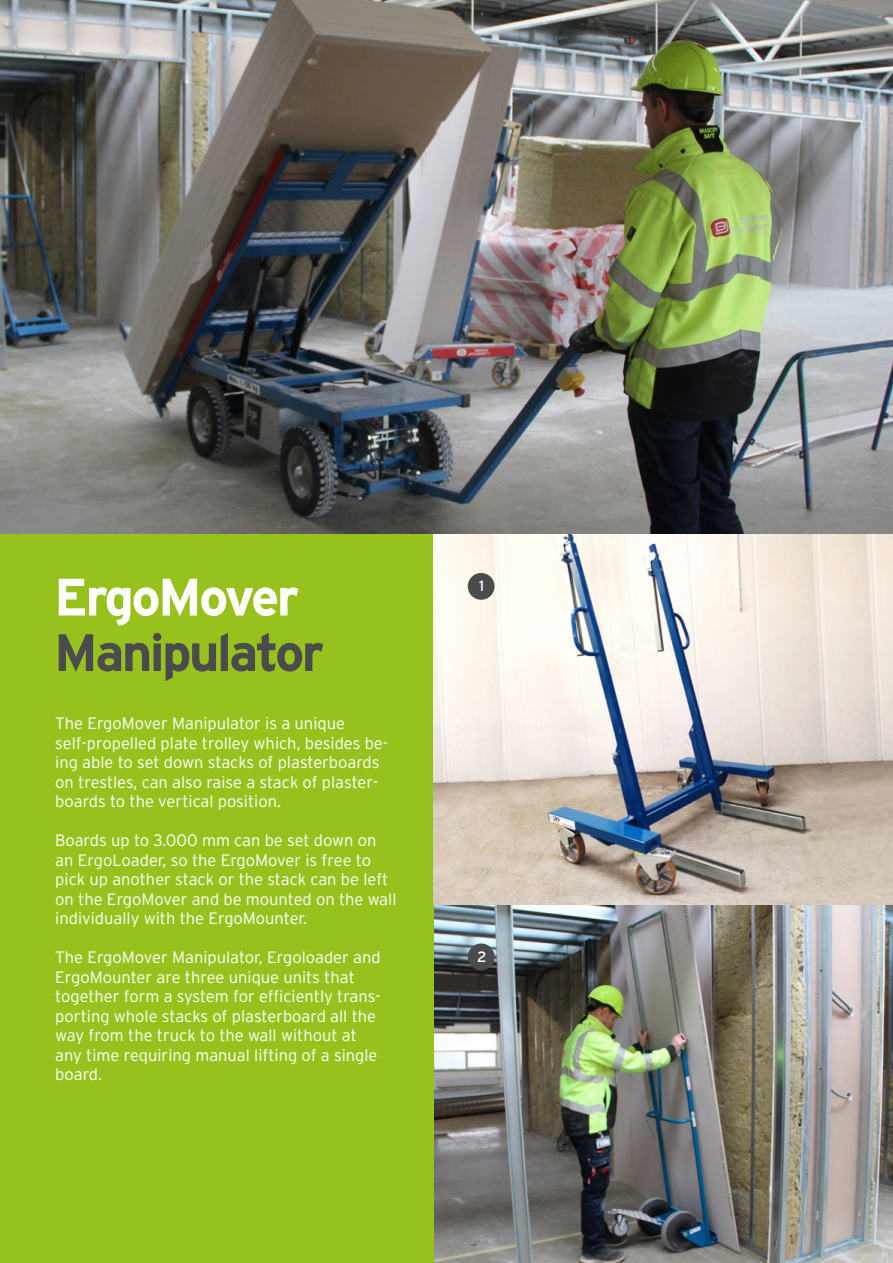
<style>
.page{position:relative;width:893px;height:1263px;background:#fff}
.page>*{position:absolute;margin:0;border:0;box-sizing:border-box;transform-origin:0 0}
.t1{font:700 52.5px "Interstate";letter-spacing:-.05em;color:#4b4b4e}
.t2{font:700 52.5px "Interstate";letter-spacing:-.05em;color:#fff}
.t3{font:300 16.5px/19.5px "Interstate";color:#fff}
.t4{font:15px "Interstate";color:#fff}
</style>
<div class="page">
<img style="left:434px;top:534px;width:459px;height:729px">
<div style="left:0;top:534px;width:434px;height:729px;background:#97c21d"></div>
<img style="left:0;top:0;width:893px;height:534px">
<div style="left:468px;top:573px;width:27px;height:27px;background:#4b4b4e;border-radius:50%"></div>
<div style="left:468px;top:943px;width:27px;height:27px;background:#4b4b4e;border-radius:50%"></div>
<h1 class="t2" style="left:54px;top:568px;width:247px">ErgoMover</h1>
<h1 class="t1" style="left:54px;top:623px;width:272px">Manipulator</h1>
<p class="t3" style="left:55px;top:713px;width:334px">The ErgoMover Manipulator is a unique self-propelled plate trolley which, besides be&shy;ing able to set down stacks of plasterboards on trestles, can also raise a stack of plaster&shy;boards to the vertical position.</p>
<p class="t3" style="left:55px;top:830px;width:343px">Boards up to 3.000 mm can be set down on an ErgoLoader, so the ErgoMover is free to pick up another stack or the stack can be left on the ErgoMover and be mounted on the wall individually with the ErgoMounter.</p>
<p class="t3" style="left:55px;top:947px;width:327px">The ErgoMover Manipulator, Ergoloader and ErgoMounter are three unique units that together form a system for efficiently trans&shy;porting whole stacks of plasterboard all the way from the truck to the wall without at any time requiring manual lifting of a single board.</p>
<p class="t4" style="left:479px;top:578px;width:7px">1</p>
<p class="t4" style="left:477px;top:948px;width:11px">2</p>
</div>
